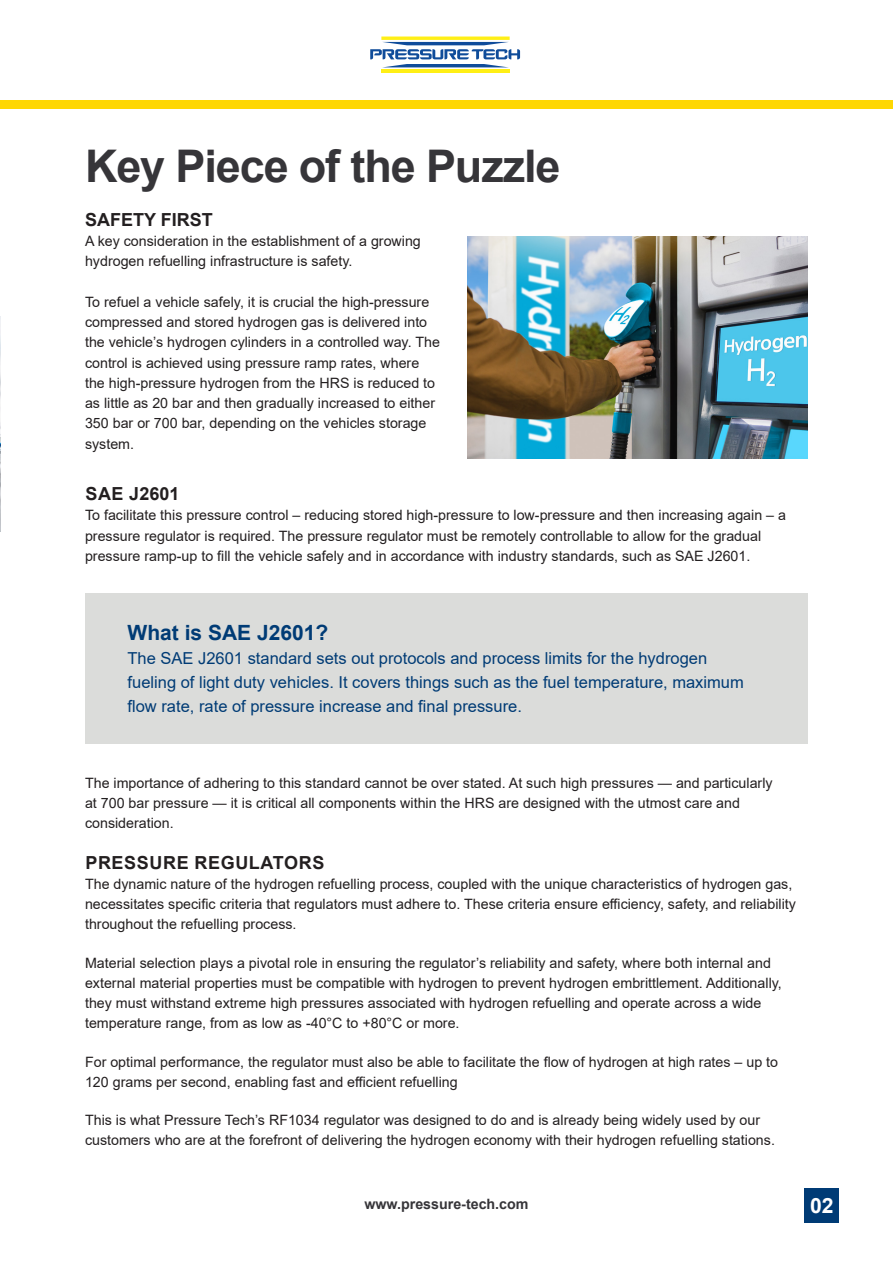
<style>
.page{position:relative;width:893px;height:1263px;background:#fff}
.page>*{position:absolute;margin:0;border:0;box-sizing:border-box;transform-origin:0 0}
.t1{font:700 45px "Arial";letter-spacing:-.025em;color:#363539}
.PT-Body_Copy{font:700 21px "Arial";color:#003b75}
.t2{font:700 21px "Arial";color:#fff}
.PT-Body_Copy-2{font:700 18px "Arial";letter-spacing:.035em;color:#231f20}
.PT-Body_Copy-3{font:700 18px "Arial";color:#231f20}
.PT-Body_Copy-4{font:700 18px "Arial";letter-spacing:.01em;color:#231f20}
.PT-Body_Copy-5{font:16.5px/24px "Arial";color:#003b75}
.PT-Body_Copy-6{font:14.25px/20.2px "Arial";color:#231f20}
.PT-Body_Copy-7{font:700 14.25px "Arial";color:#363539}
</style>
<div class="page">
<div style="left:0;top:100px;width:893px;height:8px;background:#fed702"></div>
<svg style="left:370px;top:37px;width:150px;height:30px"></svg>
<hr style="left:381px;top:70px;width:129px;height:3px;background:#ffef16">
<div style="left:805px;top:1188px;width:34px;height:34px;background:#003b75"></div>
<img style="left:0;top:317px;width:1px;height:214px">
<div style="left:85px;top:593px;width:723px;height:151px;background:#dbdcda"></div>
<img style="left:468px;top:236px;width:340px;height:222px">
<p class="t1" style="left:85px;top:134px;width:477px">Key Piece of the Puzzle</p>
<p class="PT-Body_Copy-3" style="left:85px;top:207px;width:129px">SAFETY FIRST</p>
<p class="PT-Body_Copy-6" style="left:85px;top:231px;width:337px">A key consideration in the establishment of a growing hydrogen refuelling infrastructure is safety.</p>
<p class="PT-Body_Copy-6" style="left:85px;top:291px;width:356px">To refuel a vehicle safely, it is crucial the high-pressure compressed and stored hydrogen gas is delivered into the vehicle’s hydrogen cylinders in a controlled way. The control is achieved using pressure ramp rates, where the high-pressure hydrogen from the HRS is reduced to as little as 20 bar and then gradually increased to either 350 bar or 700 bar, depending on the vehicles storage system.</p>
<p class="PT-Body_Copy-4" style="left:85px;top:481px;width:96px">SAE J2601</p>
<p class="PT-Body_Copy-6" style="left:85px;top:505px;width:702px">To facilitate this pressure control – reducing stored high-pressure to low-pressure and then increasing again – a pressure regulator is required. The pressure regulator must be remotely controllable to allow for the gradual pressure ramp-up to fill the vehicle safely and in accordance with industry standards, such as SAE J2601.</p>
<p class="PT-Body_Copy" style="left:128px;top:618px;width:202px">What is SAE J2601?</p>
<p class="PT-Body_Copy-5" style="left:128px;top:646px;width:618px">The SAE J2601 standard sets out protocols and process limits for the hydrogen fueling of light duty vehicles. It covers things such as the fuel temperature, maximum flow rate, rate of pressure increase and final pressure.</p>
<p class="PT-Body_Copy-6" style="left:85px;top:772px;width:689px">The importance of adhering to this standard cannot be over stated. At such high pressures — and particularly at 700 bar pressure — it is critical all components within the HRS are designed with the utmost care and consideration.</p>
<p class="PT-Body_Copy-2" style="left:85px;top:849px;width:241px">PRESSURE REGULATORS</p>
<p class="PT-Body_Copy-6" style="left:85px;top:873px;width:712px">The dynamic nature of the hydrogen refuelling process, coupled with the unique characteristics of hydrogen gas, necessitates specific criteria that regulators must adhere to. These criteria ensure efficiency, safety, and reliability throughout the refuelling process.</p>
<p class="PT-Body_Copy-6" style="left:85px;top:952px;width:698px">Material selection plays a pivotal role in ensuring the regulator’s reliability and safety, where both internal and external material properties must be compatible with hydrogen to prevent hydrogen embrittlement. Additionally, they must withstand extreme high pressures associated with hydrogen refuelling and operate across a wide temperature range, from as low as -40°C to +80°C or more.</p>
<p class="PT-Body_Copy-6" style="left:85px;top:1051px;width:695px">For optimal performance, the regulator must also be able to facilitate the flow of hydrogen at high rates – up to</p>
<p class="PT-Body_Copy-6" style="left:85px;top:1071px;width:374px">120 grams per second, enabling fast and efficient refuelling</p>
<p class="PT-Body_Copy-6" style="left:85px;top:1110px;width:691px">This is what Pressure Tech’s RF1034 regulator was designed to do and is already being widely used by our customers who are at the forefront of delivering the hydrogen economy with their hydrogen refuelling stations.</p>
<p class="PT-Body_Copy-7" style="left:364px;top:1193px;width:166px">www.pressure-tech.com</p>
<p class="t2" style="left:810px;top:1191px;width:25px">02</p>
</div>
